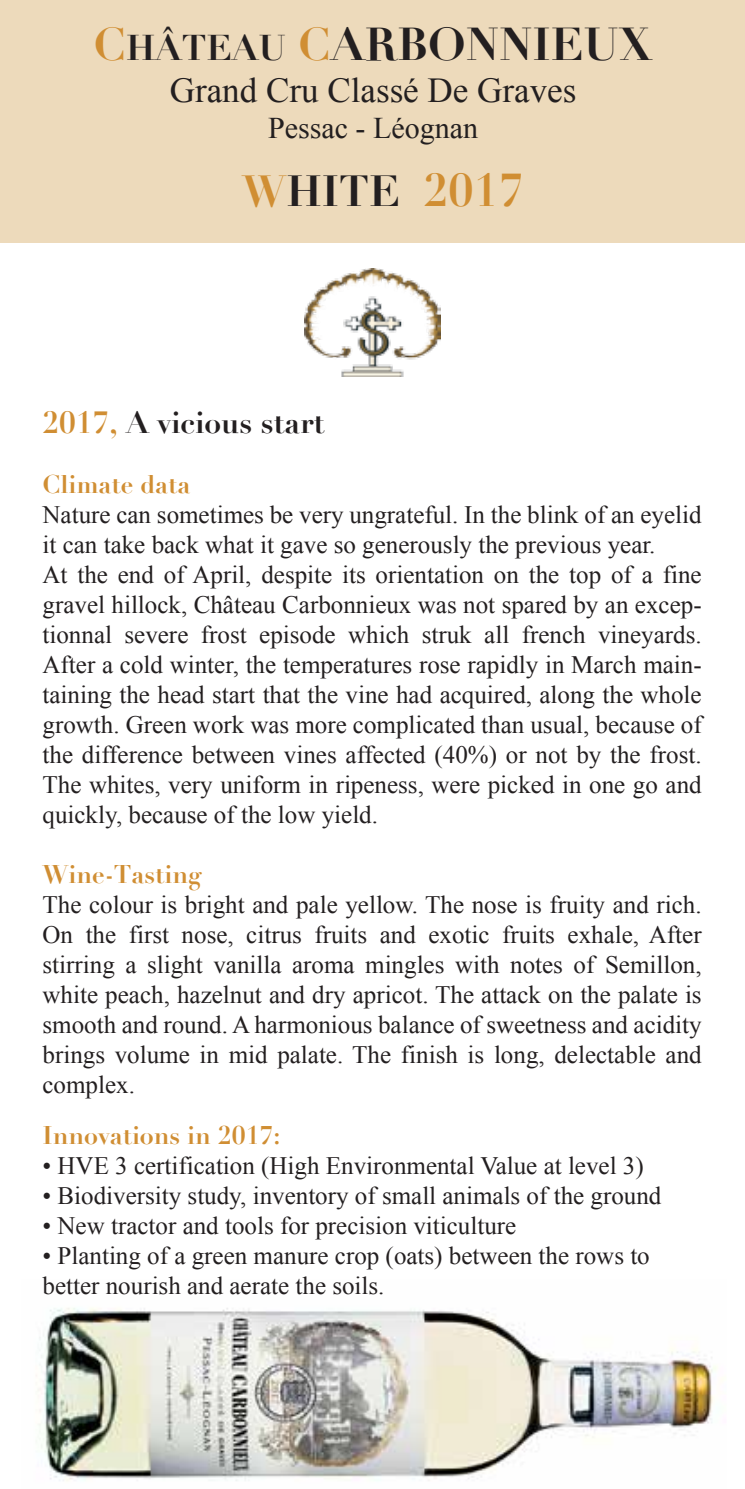
<style>
.page{position:relative;width:745px;height:1489px;background:#fff}
.page>*{position:absolute;margin:0;border:0;box-sizing:border-box;transform-origin:0 0}
.t1{font:700 45px "Didot";color:#231f20}
.t2{font:700 42.5px "Didot";color:#231f20}
.t3{font:35px "Times New Roman";color:#231f20}
.t4{font:700 30px "Didot";color:#231f20}
.t5{font:30px "Times New Roman";color:#231f20}
.t6{font:25px/30px "Times New Roman";color:#231f20}
.t7{font:700 25px "Didot";color:#d08e33}
.s1{color:#d08e33}
.s2{font-size:35px}
.s3{font-size:45px;color:#d08e33}
</style>
<div class="page">
<div style="left:0;top:0;width:744px;height:243px;background:#eddabb"></div>
<img style="left:305px;top:268px;width:135px;height:108px">
<img style="left:36px;top:1308px;width:681px;height:173px">
<h1 class="t1" style="left:93px;top:16px;width:560px"><span class="s1">C</span><span class="s2">HÂTEAU</span> <span class="s1">C</span>ARBONNIEUX</h1>
<h3 class="t3" style="left:170px;top:67px;width:408px">Grand Cru Classé De Graves</h3>
<p class="t5" style="left:268px;top:108px;width:211px">Pessac - Léognan</p>
<h2 class="t2" style="left:242px;top:164px;width:283px"><span class="s1">W</span>HITE <span class="s3">2017</span></h2>
<p class="t4" style="left:42px;top:403px;width:283px"><span class="s1">2017,</span> A vicious start</p>
<p class="t7" style="left:42px;top:468px;width:149px">Climate data</p>
<p class="t6" style="left:42px;top:499px;width:660px">Nature can sometimes be very ungrateful. In the blink of an eyelid it can take back what it gave so generously the previous year.<br>At the end of April, despite its orientation on the top of a fine gravel hillock, Château Carbonnieux was not spared by an excep&shy;tionnal severe frost episode which struk all french vineyards.<br>After a cold winter, the temperatures rose rapidly in March main&shy;taining the head start that the vine had acquired, along the whole growth. Green work was more complicated than usual, because of the difference between vines affected (40%) or not by the frost.<br>The whites, very uniform in ripeness, were picked in one go and quickly, because of the low yield.</p>
<p class="t7" style="left:42px;top:858px;width:160px">Wine-Tasting</p>
<p class="t6" style="left:42px;top:889px;width:660px;text-align:justify">The colour is bright and pale yellow. The nose is fruity and rich.<br>On the first nose, citrus fruits and exotic fruits exhale, After stirring a slight vanilla aroma mingles with notes of Semillon, white peach, hazelnut and dry apricot. The attack on the palate is smooth and round. A harmonious balance of sweetness and acidity brings volume in mid palate. The finish is long, delectable and complex.</p>
<p class="t7" style="left:42px;top:1119px;width:239px">Innovations in 2017:</p>
<p class="t6" style="left:42px;top:1150px;width:602px">• HVE 3 certification (High Environmental Value at level 3)</p>
<p class="t6" style="left:42px;top:1180px;width:620px">• Biodiversity study, inventory of small animals of the ground</p>
<p class="t6" style="left:42px;top:1210px;width:475px">• New tractor and tools for precision viticulture</p>
<p class="t6" style="left:42px;top:1240px;width:608px">• Planting of a green manure crop (oats) between the rows to better nourish and aerate the soils.</p>
</div>
